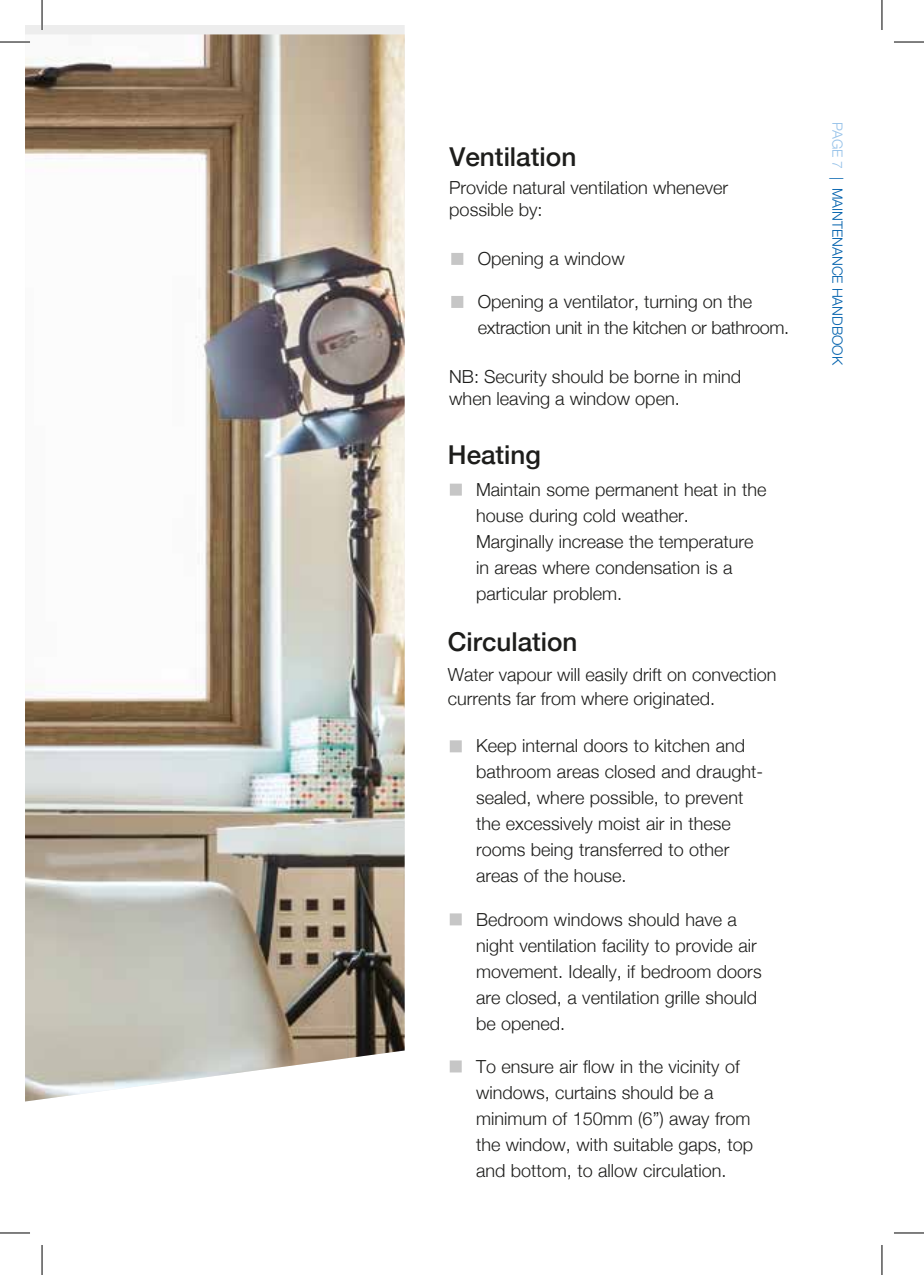
<style>
.page{position:relative;width:924px;height:1275px;background:#fff}
.page>*{position:absolute;margin:0;border:0;box-sizing:border-box;transform-origin:0 0}
.t1{font:500 26px "Helvetica Neue";color:#1d1d1b}
.t2{font:300 18px/26px "Helvetica Neue";color:#1d1d1b}
.t3{font:300 18px/26px "Helvetica Neue";letter-spacing:-.02em;color:#1d1d1b}
.t4{font:300 14px "Helvetica Neue";color:#0061ad}
.s1{color:#96c2e9}
</style>
<div class="page">
<img style="left:25px;top:34px;width:379px;height:1067px">
<hr style="left:0;top:41px;width:30px;height:2px;background:#fff">
<hr style="left:0;top:42px;width:30px;height:1px;background:#000">
<hr style="left:893px;top:42px;width:30px;height:1px;background:#000">
<hr style="left:0;top:1232px;width:30px;height:1px;background:#000">
<hr style="left:893px;top:1232px;width:30px;height:1px;background:#000">
<hr style="left:42px;top:0;width:1px;height:30px;background:#000">
<hr style="left:42px;top:1245px;width:1px;height:30px;background:#000">
<hr style="left:881px;top:0;width:1px;height:30px;background:#000">
<hr style="left:881px;top:1245px;width:1px;height:30px;background:#000">
<div style="left:451px;top:253px;width:12px;height:12px;background:#c6c6c6"></div>
<div style="left:451px;top:296px;width:12px;height:12px;background:#c6c6c6"></div>
<div style="left:449px;top:483px;width:12px;height:12px;background:#c6c6c6"></div>
<div style="left:449px;top:740px;width:12px;height:12px;background:#c6c6c6"></div>
<div style="left:449px;top:913px;width:12px;height:12px;background:#c6c6c6"></div>
<div style="left:449px;top:1060px;width:12px;height:12px;background:#c6c6c6"></div>
<h1 class="t1" style="left:449px;top:136px;width:128px">Ventilation</h1>
<p class="t2" style="left:449px;top:175px;width:280px;line-height:22px">Provide natural ventilation whenever possible by:</p>
<p class="t2" style="left:477px;top:244px;width:148px">Opening a window</p>
<p class="t3" style="left:477px;top:287px;width:313px">Opening a ventilator, turning on the extraction unit in the kitchen or bathroom.</p>
<p class="t2" style="left:449px;top:364px;width:293px;line-height:22px">NB: Security should be borne in mind when leaving a window open.</p>
<h1 class="t1" style="left:447px;top:434px;width:94px">Heating</h1>
<p class="t2" style="left:476px;top:475px;width:291px">Maintain some permanent heat in the house during cold weather.<br>Marginally increase the temperature in areas where condensation is a particular problem.</p>
<h1 class="t1" style="left:447px;top:621px;width:131px">Circulation</h1>
<p class="t2" style="left:447px;top:661px;width:330px;line-height:24px">Water vapour will easily drift on convection currents far from where originated.</p>
<p class="t2" style="left:476px;top:731px;width:288px">Keep internal doors to kitchen and bathroom areas closed and draught&shy;sealed, where possible, to prevent the excessively moist air in these rooms being transferred to other areas of the house.</p>
<p class="t2" style="left:476px;top:904px;width:287px">Bedroom windows should have a night ventilation facility to provide air movement. Ideally, if bedroom doors are closed, a ventilation grille should be opened.</p>
<p class="t2" style="left:476px;top:1052px;width:278px">To ensure air flow in the vicinity of windows, curtains should be a minimum of 150mm (6”) away from the window, with suitable gaps, top and bottom, to allow circulation.</p>
<p class="t4" style="left:848px;top:122px;width:245px;rotate:90deg"><span class="s1">PAGE 7</span> | MAINTENANCE HANDBOOK</p>
</div>
